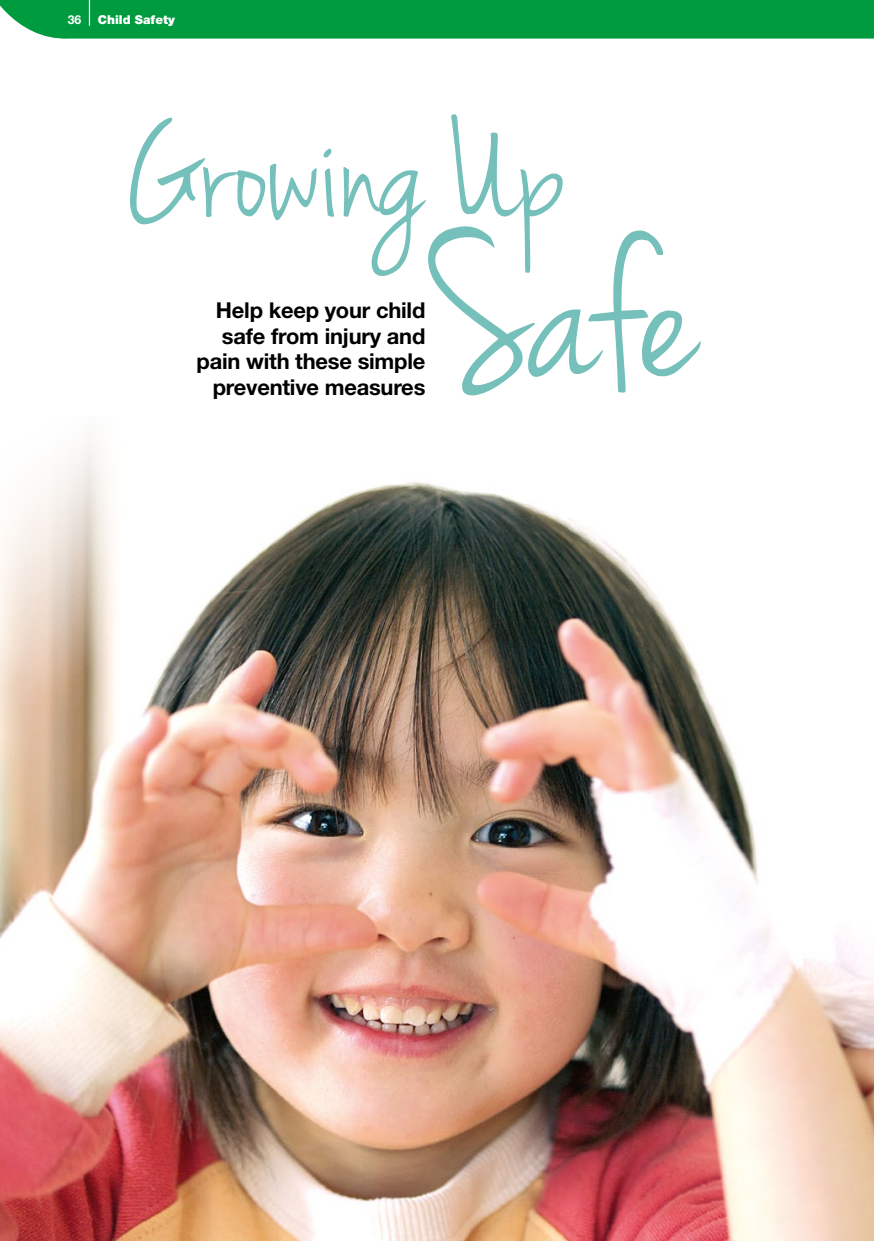
<style>
.page{position:relative;width:874px;height:1241px;background:#fff}
.page>*{position:absolute;margin:0;border:0;box-sizing:border-box;transform-origin:0 0}
.t1{font:227.5px "Jenna Sue";color:#75c0ba}
.t2{font:154px "Jenna Sue";color:#75c0ba}
.t3{font:700 21.88px/25.4px "Helvetica Neue LT Std";letter-spacing:-.01em;color:#000;text-align:right}
.t4{font:900 12.25px "Helvetica Neue LT Std";color:#fff}
.t5{font:700 12.25px "Helvetica Neue LT Std";color:#fff}
</style>
<div class="page">
<img style="left:0;top:439px;width:873px;height:801px">
<div style="left:0;top:0;width:873px;height:39px;background:#009b3e"></div>
<p class="t5" style="left:68px;top:12px;width:15px">36</p>
<p class="t4" style="left:98px;top:12px;width:78px">Child Safety</p>
<h2 class="t2" style="left:125px;top:83px;width:443px">Growing Up</h2>
<p class="t3" style="left:196px;top:297px;width:230px">Help keep your child safe from injury and pain with these simple preventive measures</p>
<h1 class="t1" style="left:430px;top:179px;width:269px">Safe</h1>
</div>
